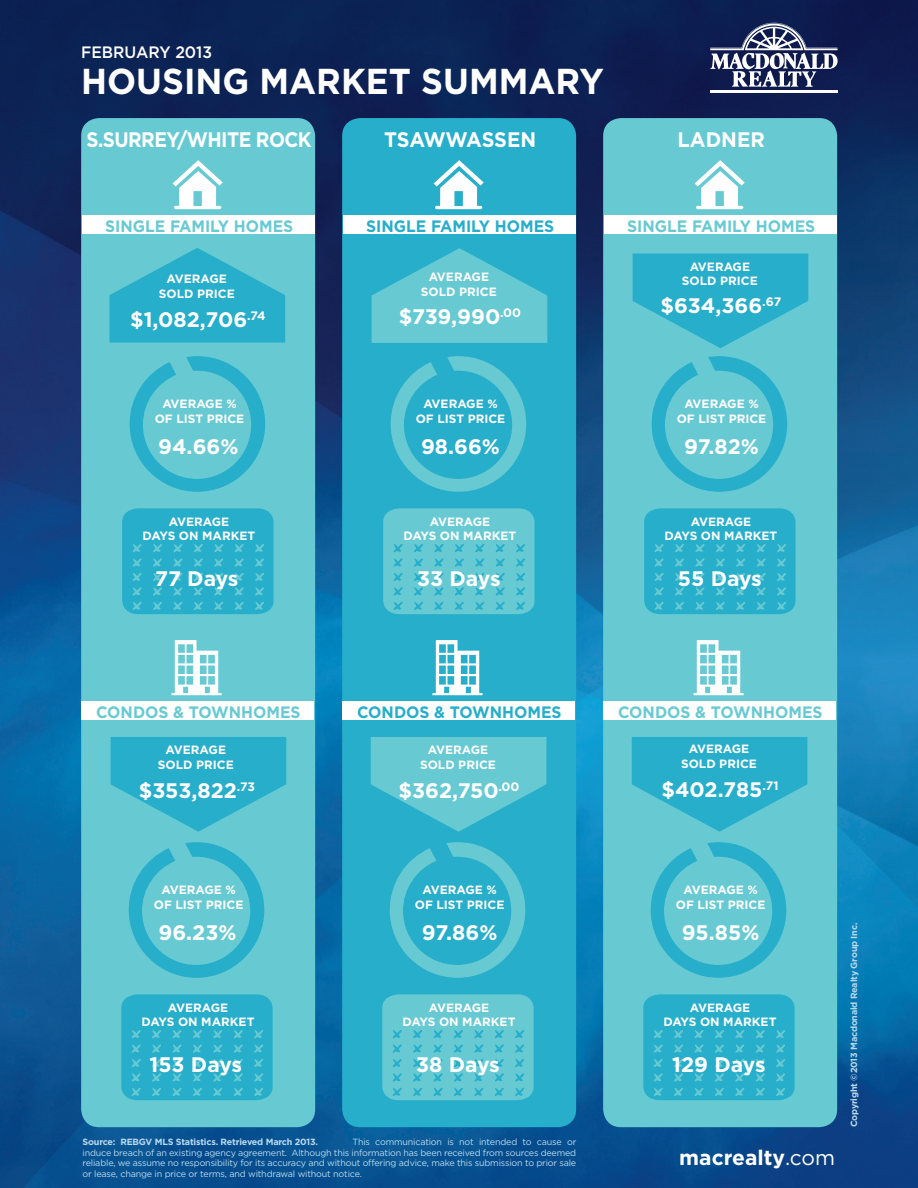
<style>
.page{position:relative;width:918px;height:1188px;background:#fff}
.page>*{position:absolute;margin:0;border:0;box-sizing:border-box;transform-origin:0 0}
.t1{font:700 36px "Gotham";color:#fff;scale:.95 1}
.t2{font:700 21px "Gotham";color:#fff}
.t3{font:700 21px "Gotham";letter-spacing:-.03em;color:#fff;scale:.9 1}
.t4{font:700 21px "Gotham";color:#fff;scale:.95 1}
.t5{font:700 16.5px "Gotham";color:#67cad3;scale:.95 1}
.t6{font:700 16.5px "Gotham";color:#26aecb;scale:.95 1}
.t7{font:500 16.5px "Gotham";color:#fff;scale:.95 1}
.t8{font:700 12px/14.4px "Gotham";color:#fff;text-align:center}
.t9{font:9px/10.8px "Gotham";letter-spacing:-.02em;color:#bad9ee;text-align:justify}
.t10{font:700 9px "Gotham";letter-spacing:-.02em;color:#bad9ee}
.s1{font-weight:400}
</style>
<div class="page">
<img style="left:0;top:0;width:918px;height:1188px">
<div style="left:81px;top:118px;width:234px;height:1009px;background:#67cad3;border-radius:18px"></div>
<hr style="left:710px;top:92px;width:128px;height:1px;background:#fff">
<hr style="left:710px;top:90px;width:128px;height:2px;background:#fff">
<svg style="left:710px;top:23px;width:128px;height:64px"></svg>
<svg style="left:173px;top:160px;width:50px;height:49px"></svg>
<svg style="left:130px;top:356px;width:135px;height:136px"></svg>
<svg style="left:122px;top:508px;width:152px;height:106px;background:#2cb0cb"></svg>
<div style="left:82px;top:216px;width:232px;height:18px;background:#fff"></div>
<svg style="left:171px;top:640px;width:51px;height:55px"></svg>
<div style="left:81px;top:702px;width:233px;height:18px;background:#fff"></div>
<svg style="left:129px;top:842px;width:135px;height:136px"></svg>
<svg style="left:121px;top:994px;width:152px;height:106px;background:#2cb0cb"></svg>
<div style="left:342px;top:118px;width:234px;height:1009px;background:#26aecb;border-radius:18px"></div>
<svg style="left:434px;top:160px;width:50px;height:49px"></svg>
<svg style="left:391px;top:356px;width:135px;height:136px"></svg>
<svg style="left:383px;top:508px;width:152px;height:106px;background:#60c7d2"></svg>
<div style="left:343px;top:216px;width:232px;height:18px;background:#fff"></div>
<svg style="left:432px;top:640px;width:51px;height:55px"></svg>
<div style="left:342px;top:702px;width:232px;height:18px;background:#fff"></div>
<svg style="left:390px;top:842px;width:135px;height:136px"></svg>
<svg style="left:382px;top:994px;width:152px;height:106px;background:#60c7d2"></svg>
<div style="left:603px;top:118px;width:234px;height:1009px;background:#67cad3;border-radius:18px"></div>
<svg style="left:695px;top:160px;width:50px;height:49px"></svg>
<svg style="left:652px;top:356px;width:135px;height:136px"></svg>
<svg style="left:644px;top:508px;width:152px;height:106px;background:#2cb0cb"></svg>
<div style="left:604px;top:216px;width:232px;height:18px;background:#fff"></div>
<svg style="left:693px;top:640px;width:51px;height:55px"></svg>
<div style="left:603px;top:702px;width:233px;height:18px;background:#fff"></div>
<svg style="left:651px;top:842px;width:135px;height:136px"></svg>
<svg style="left:643px;top:994px;width:152px;height:106px;background:#2cb0cb"></svg>
<svg style="left:633px;top:253px;width:175px;height:95px"></svg>
<svg style="left:632px;top:737px;width:175px;height:95px"></svg>
<svg style="left:372px;top:248px;width:175px;height:95px"></svg>
<svg style="left:371px;top:737px;width:175px;height:95px"></svg>
<svg style="left:109px;top:248px;width:176px;height:95px"></svg>
<svg style="left:111px;top:737px;width:175px;height:95px"></svg>
<h3 class="t7" style="left:81px;top:42px;width:139px">FEBRUARY 2013</h3>
<h1 class="t1" style="left:81px;top:59px;width:552px">HOUSING MARKET SUMMARY</h1>
<p class="t3" style="left:87px;top:127px;width:252px">S.SURREY/WHITE ROCK</p>
<p class="t4" style="left:384px;top:127px;width:161px">TSAWWASSEN</p>
<p class="t4" style="left:678px;top:127px;width:93px">LADNER</p>
<h3 class="t5" style="left:105px;top:216px;width:200px">SINGLE FAMILY HOMES</h3>
<h3 class="t6" style="left:366px;top:216px;width:200px">SINGLE FAMILY HOMES</h3>
<h3 class="t5" style="left:627px;top:216px;width:200px">SINGLE FAMILY HOMES</h3>
<p class="t8" style="left:167px;top:272px;width:62px">AVERAGE</p>
<p class="t8" style="left:159px;top:286px;width:77px">SOLD PRICE</p>
<p class="t2" style="left:130px;top:306px;width:137px">$1,082,706<sup>.74</sup></p>
<p class="t8" style="left:429px;top:270px;width:62px">AVERAGE</p>
<p class="t8" style="left:421px;top:284px;width:77px">SOLD PRICE</p>
<p class="t2" style="left:399px;top:304px;width:124px">$739,990<sup>.00</sup></p>
<p class="t8" style="left:690px;top:259px;width:62px">AVERAGE</p>
<p class="t8" style="left:682px;top:273px;width:77px">SOLD PRICE</p>
<p class="t2" style="left:661px;top:293px;width:122px">$634,366<sup>.67</sup></p>
<p class="t8" style="left:155px;top:397px;width:91px">AVERAGE %<br>OF LIST PRICE</p>
<p class="t8" style="left:416px;top:397px;width:91px">AVERAGE %<br>OF LIST PRICE</p>
<p class="t8" style="left:677px;top:397px;width:91px">AVERAGE %<br>OF LIST PRICE</p>
<p class="t2" style="left:158px;top:434px;width:82px">94.66%</p>
<p class="t2" style="left:421px;top:434px;width:81px">98.66%</p>
<p class="t2" style="left:684px;top:434px;width:76px">97.82%</p>
<p class="t8" style="left:143px;top:514px;width:114px">AVERAGE<br>DAYS ON MARKET</p>
<p class="t8" style="left:404px;top:514px;width:114px">AVERAGE<br>DAYS ON MARKET</p>
<p class="t8" style="left:665px;top:514px;width:114px">AVERAGE<br>DAYS ON MARKET</p>
<p class="t2" style="left:155px;top:565px;width:85px">77 Days</p>
<p class="t2" style="left:417px;top:565px;width:85px">33 Days</p>
<p class="t2" style="left:678px;top:565px;width:85px">55 Days</p>
<h3 class="t5" style="left:96px;top:702px;width:217px">CONDOS &amp; TOWNHOMES</h3>
<h3 class="t6" style="left:357px;top:702px;width:217px">CONDOS &amp; TOWNHOMES</h3>
<h3 class="t5" style="left:618px;top:702px;width:217px">CONDOS &amp; TOWNHOMES</h3>
<p class="t8" style="left:166px;top:743px;width:62px">AVERAGE</p>
<p class="t8" style="left:158px;top:757px;width:77px">SOLD PRICE</p>
<p class="t8" style="left:428px;top:743px;width:62px">AVERAGE</p>
<p class="t8" style="left:420px;top:757px;width:77px">SOLD PRICE</p>
<p class="t8" style="left:689px;top:742px;width:62px">AVERAGE</p>
<p class="t8" style="left:681px;top:756px;width:77px">SOLD PRICE</p>
<p class="t2" style="left:139px;top:777px;width:118px">$353,822<sup>.73</sup></p>
<p class="t2" style="left:399px;top:777px;width:122px">$362,750<sup>.00</sup></p>
<p class="t2" style="left:661px;top:776px;width:119px">$402.785<sup>.71</sup></p>
<p class="t8" style="left:154px;top:883px;width:91px">AVERAGE %<br>OF LIST PRICE</p>
<p class="t8" style="left:415px;top:883px;width:91px">AVERAGE %<br>OF LIST PRICE</p>
<p class="t8" style="left:676px;top:883px;width:91px">AVERAGE %<br>OF LIST PRICE</p>
<p class="t2" style="left:159px;top:920px;width:79px">96.23%</p>
<p class="t2" style="left:422px;top:920px;width:77px">97.86%</p>
<p class="t2" style="left:682px;top:920px;width:79px">95.85%</p>
<p class="t8" style="left:142px;top:1000px;width:114px">AVERAGE<br>DAYS ON MARKET</p>
<p class="t8" style="left:403px;top:1000px;width:114px">AVERAGE<br>DAYS ON MARKET</p>
<p class="t8" style="left:664px;top:1000px;width:114px">AVERAGE<br>DAYS ON MARKET</p>
<p class="t2" style="left:150px;top:1052px;width:94px">153 Days</p>
<p class="t2" style="left:416px;top:1052px;width:85px">38 Days</p>
<p class="t2" style="left:672px;top:1052px;width:95px">129 Days</p>
<p class="t10" style="left:83px;top:1136px;width:237px">Source: REBGV MLS Statistics. Retrieved March 2013.</p>
<p class="t9" style="left:83px;top:1136px;width:495px;text-indent:270px">This communication is not intended to cause or induce breach of an existing agency agreement. Although this information has been received from sources deemed reliable, we assume no responsibility for its accuracy and without offering advice, make this submission to prior sale or lease, change in price or terms, and withdrawal without notice.</p>
<h2 class="t2" style="left:679px;top:1145px;width:157px">macrealty<span class="s1">.com</span></h2>
<p class="t10" style="left:849px;top:1127px;width:206px;rotate:-90deg">Copyright ©2013 Macdonald Realty Group Inc.</p>
</div>
